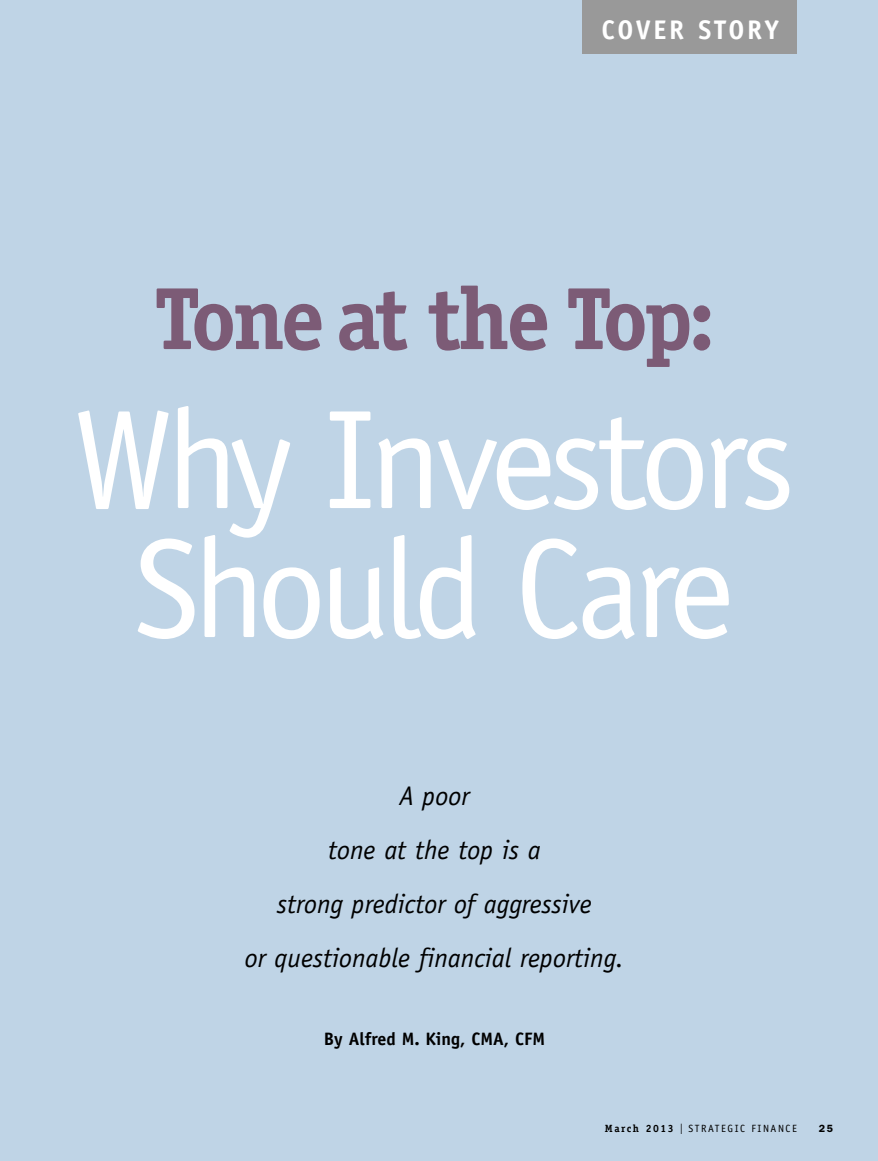
<style>
.page{position:relative;width:878px;height:1161px;background:#bfd4e6}
.page>*{position:absolute;margin:0;border:0;box-sizing:border-box;transform-origin:0 0}
.t1{font:141px/129px "Officina Sans";letter-spacing:-.05em;color:#fff;text-align:center}
.t2{font:700 88.5px "Officina Serif";letter-spacing:-.05em;color:#7c5b76}
.t3{font:italic 27px/54px "Officina Sans";color:#000;text-align:center}
.t4{font:700 27px "Officina Sans";letter-spacing:.1em;color:#fff}
.t5{font:700 18px "Officina Sans";color:#000}
.t6{font:10.5px "Officina Sans";letter-spacing:.15em;color:#000}
.t7{font:600 10.5px "Franklin Gothic";color:#000}
.s1{font-family:"Officina Serif";font-weight:700}
.s2{font-family:"Franklin Gothic";font-size:15px}
</style>
<div class="page">
<div style="left:582px;top:0;width:214px;height:54px;background:#999"></div>
<p class="t4" style="left:601px;top:20px;width:179px">COVER STORY</p>
<h2 class="t2" style="left:154px;top:286px;width:562px">Tone at the Top:</h2>
<h1 class="t1" style="left:74px;top:407px;width:723px">Why Investors<br>Should Care</h1>
<p class="t3" style="left:245px;top:771px;width:381px">A poor<br>tone at the top is a<br>strong predictor of aggressive<br>or questionable financial reporting.</p>
<p class="t5" style="left:324px;top:1032px;width:222px">By Alfred M. King, CMA, CFM</p>
<p class="t6" style="left:605px;top:1125px;width:193px"><span class="s1">March 2013</span> <span class="s2">I</span> STRATEGIC FINANCE</p>
<p class="t7" style="left:818px;top:1125px;width:16px">25</p>
</div>
